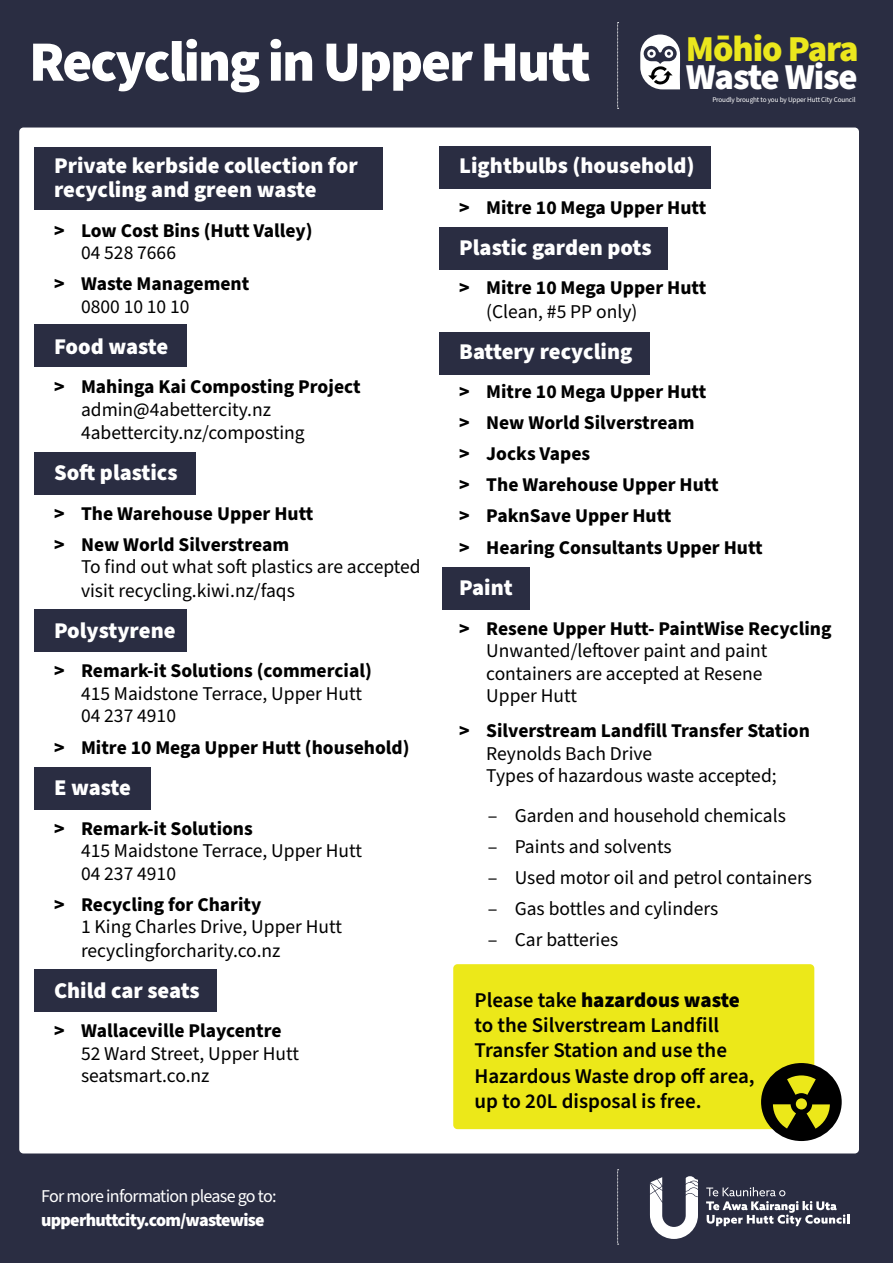
<style>
.page{position:relative;width:893px;height:1263px;background:#2a2d42}
.page>*{position:absolute;margin:0;border:0;box-sizing:border-box;transform-origin:0 0}
.t1{font:900 57px "Source Sans Pro";letter-spacing:-.035em;color:#fff}
.t2{font:900 36.45px "Source Sans Pro";letter-spacing:-.03em;color:#ebe71d}
.t3{font:900 36.45px "Source Sans Pro";letter-spacing:-.03em;color:#fff}
.t4{font:900 22.5px/24px "Source Sans Pro";color:#fff}
.t5{font:600 21px/25.2px "Source Sans Pro";color:#000}
.t6{font:19.5px/22.5px "Source Sans Pro";color:#000}
.t7{font:700 19.5px/31.2px "Source Sans Pro";color:#000}
.t8{font:18px "Source Sans Pro";letter-spacing:-.04em;color:#fff}
.t9{font:900 18px "Source Sans Pro";letter-spacing:-.04em;color:#fff}
.t10{font:7.2px "Source Sans Pro";letter-spacing:-.02em;color:#fff}
.s1{font-weight:900}
.s2{font-weight:400}
.s3{font-weight:700}
</style>
<div class="page">
<svg style="left:640px;top:35px;width:40px;height:54px"></svg>
<svg style="left:617px;top:22px;width:2px;height:87px"></svg>
<div style="left:19px;top:128px;width:840px;height:1025px;background:#fff;border-radius:4px"></div>
<svg style="left:706px;top:1187px;width:143px;height:39px"></svg>
<svg style="left:650px;top:1176px;width:48px;height:63px"></svg>
<svg style="left:617px;top:1169px;width:2px;height:76px"></svg>
<div style="left:34px;top:147px;width:349px;height:63px;background:#2a2d42"></div>
<div style="left:34px;top:324px;width:153px;height:43px;background:#2a2d42"></div>
<div style="left:34px;top:452px;width:162px;height:42px;background:#2a2d42"></div>
<div style="left:34px;top:609px;width:153px;height:43px;background:#2a2d42"></div>
<div style="left:34px;top:767px;width:117px;height:42px;background:#2a2d42"></div>
<div style="left:439px;top:146px;width:271px;height:42px;background:#2a2d42"></div>
<div style="left:439px;top:227px;width:229px;height:42px;background:#2a2d42"></div>
<div style="left:439px;top:332px;width:211px;height:42px;background:#2a2d42"></div>
<div style="left:442px;top:567px;width:87px;height:43px;background:#2a2d42"></div>
<div style="left:453px;top:964px;width:361px;height:165px;background:#ece819;border-radius:4px"></div>
<div style="left:34px;top:969px;width:183px;height:43px;background:#2a2d42"></div>
<div style="left:761px;top:1063px;width:81px;height:78px;background:#000;border-radius:50%"></div>
<svg style="left:773px;top:1075px;width:57px;height:53px"></svg>
<div style="left:796px;top:1098px;width:11px;height:11px;background:#ece819;border-radius:50%"></div>
<h1 class="t1" style="left:29px;top:22px;width:563px">Recycling in Upper Hutt</h1>
<h2 class="t2" style="left:686px;top:24px;width:174px">Mōhio Para</h2>
<h2 class="t3" style="left:686px;top:51px;width:173px">Waste Wise</h2>
<p class="t10" style="left:712px;top:95px;width:145px">Proudly brought to you by Upper Hutt City Council</p>
<p class="t4" style="left:54px;top:154px;width:305px">Private kerbside collection for recycling and green waste</p>
<p class="t7" style="left:81px;top:220px;width:233px;line-height:22.5px;text-indent:-27px"><span class="s1">&gt;</span> Low Cost Bins (Hutt Valley)<br><span class="s2">04 528 7666</span></p>
<p class="t7" style="left:81px;top:273px;width:170px;line-height:22.5px;text-indent:-27px"><span class="s1">&gt;</span> Waste Management<br><span class="s2">0800 10 10 10</span></p>
<p class="t4" style="left:54px;top:335px;width:116px">Food waste</p>
<p class="t6" style="left:81px;top:376px;width:281px;line-height:23px;text-indent:-27px"><span class="s1">&gt;</span> <span class="s3">Mahinga Kai Composting Project </span>admin@4abettercity.nz<br>4abettercity.nz/composting</p>
<p class="t4" style="left:54px;top:461px;width:125px">Soft plastics</p>
<p class="t7" style="left:54px;top:498px;width:261px"><span class="s1">&gt;</span> The Warehouse Upper Hutt <span class="s1">&gt;</span> New World Silverstream</p>
<p class="t6" style="left:81px;top:556px;width:341px;line-height:23.4px">To find out what soft plastics are accepted visit recycling.kiwi.nz/faqs</p>
<p class="t4" style="left:54px;top:619px;width:123px">Polystyrene</p>
<p class="t6" style="left:81px;top:660px;width:292px;text-indent:-27px"><span class="s1">&gt;</span> <span class="s3">Remark-it Solutions (commercial)<br></span>415 Maidstone Terrace, Upper Hutt<br>04 237 4910</p>
<p class="t7" style="left:54px;top:732px;width:357px"><span class="s1">&gt;</span> Mitre 10 Mega Upper Hutt (household)</p>
<p class="t4" style="left:54px;top:776px;width:78px">E waste</p>
<p class="t6" style="left:81px;top:817px;width:282px;text-indent:-27px"><span class="s1">&gt;</span> <span class="s3">Remark-it Solutions<br></span>415 Maidstone Terrace, Upper Hutt<br>04 237 4910</p>
<p class="t6" style="left:81px;top:893px;width:263px;line-height:23px;text-indent:-27px"><span class="s1">&gt;</span> <span class="s3">Recycling for Charity<br></span>1 King Charles Drive, Upper Hutt recyclingforcharity.co.nz</p>
<p class="t4" style="left:54px;top:978px;width:147px">Child car seats</p>
<p class="t6" style="left:81px;top:1020px;width:219px;text-indent:-27px"><span class="s1">&gt;</span> <span class="s3">Wallaceville Playcentre<br></span>52 Ward Street, Upper Hutt seatsmart.co.nz</p>
<p class="t8" style="left:41px;top:1183px;width:237px">For more information please go to:</p>
<p class="t9" style="left:41px;top:1207px;width:225px">upperhuttcity.com/wastewise</p>
<p class="t4" style="left:459px;top:154px;width:237px">Lightbulbs (household)</p>
<p class="t7" style="left:459px;top:192px;width:249px"><span class="s1">&gt;</span> Mitre 10 Mega Upper Hutt</p>
<p class="t4" style="left:459px;top:236px;width:194px">Plastic garden pots</p>
<p class="t7" style="left:486px;top:276px;width:222px;line-height:23.4px;text-indent:-27px"><span class="s1">&gt;</span> Mitre 10 Mega Upper Hutt <span class="s2">(Clean, #5 PP only)</span></p>
<p class="t4" style="left:459px;top:340px;width:175px">Battery recycling</p>
<p class="t7" style="left:459px;top:377px;width:305px"><span class="s1">&gt;</span> Mitre 10 Mega Upper Hutt<br><span class="s1">&gt;</span> New World Silverstream<br><span class="s1">&gt;</span> Jocks Vapes<br><span class="s1">&gt;</span> The Warehouse Upper Hutt<br><span class="s1">&gt;</span> PaknSave Upper Hutt<br><span class="s1">&gt;</span> Hearing Consultants Upper Hutt</p>
<p class="t4" style="left:459px;top:576px;width:55px">Paint</p>
<p class="t6" style="left:486px;top:617px;width:347px;text-indent:-27px"><span class="s1">&gt;</span> <span class="s3">Resene Upper Hutt- PaintWise Recycling<br></span>Unwanted/leftover paint and paint containers are accepted at Resene<br>Upper Hutt</p>
<p class="t6" style="left:486px;top:720px;width:325px;text-indent:-27px"><span class="s1">&gt;</span> <span class="s3">Silverstream Landfill Transfer Station<br></span>Reynolds Bach Drive<br>Types of hazardous waste accepted;</p>
<p class="t6" style="left:488px;top:800px;width:326px;line-height:31px">‒ Garden and household chemicals<br>‒ Paints and solvents<br>‒ Used motor oil and petrol containers ‒ Gas bottles and cylinders<br>‒ Car batteries</p>
<p class="t5" style="left:474px;top:988px;width:282px">Please take <span class="s1">hazardous waste </span>to the Silverstream Landfill<br>Transfer Station and use the<br>Hazardous Waste drop off area, up to 20L disposal is free.</p>
</div>
